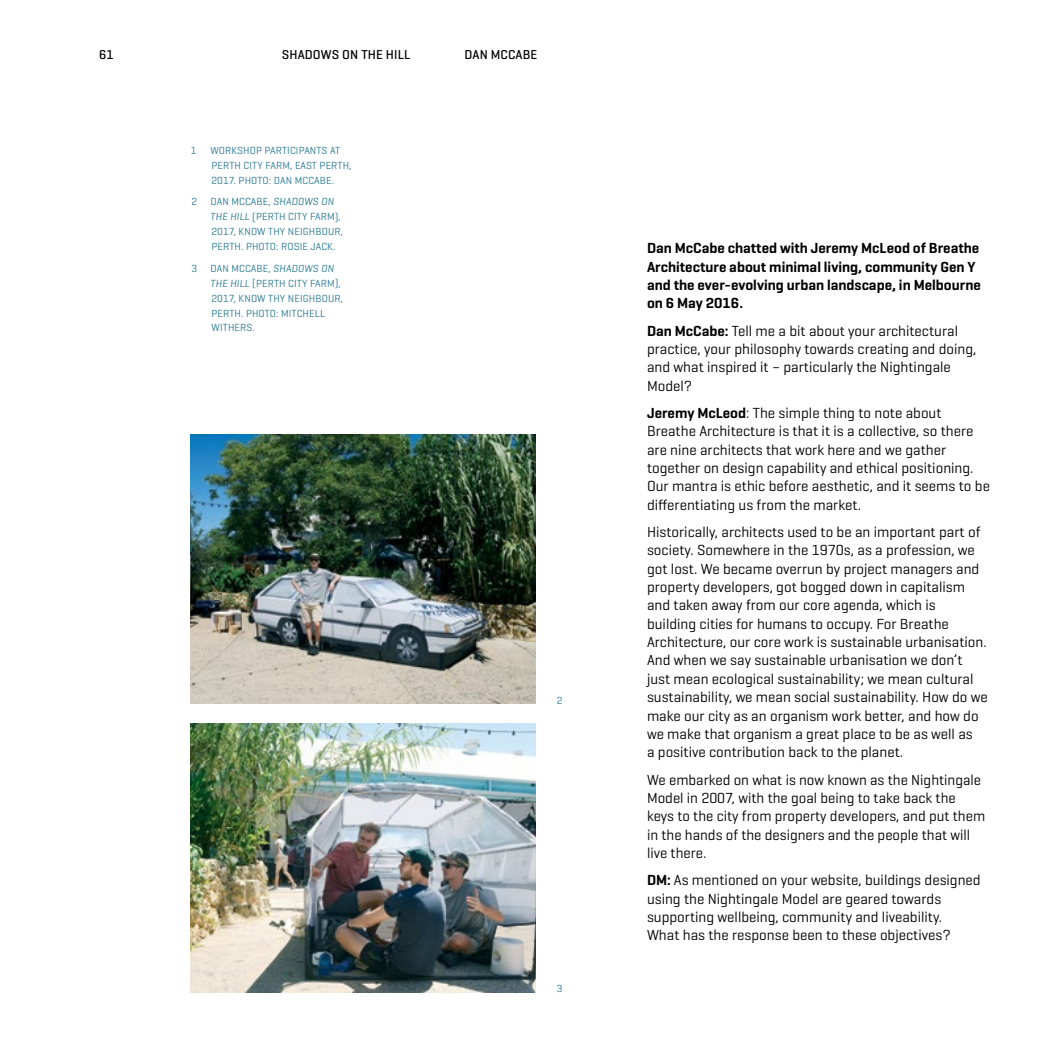
<style>
.page{position:relative;width:1042px;height:1042px;background:#fff}
.page>*{position:absolute;margin:0;border:0;box-sizing:border-box;transform-origin:0 0}
.t1{font:14.88px/18.4px "Geogrotesque";color:#000}
.t2{font:600 14.88px/18.4px "Geogrotesque";color:#000}
.t3{font:500 13.12px "Geogrotesque";letter-spacing:.01em;color:#000}
.t4{font:10.5px/14.9px "Geogrotesque";letter-spacing:.01em;color:#2b7b92}
.s1{font-style:italic}
.s2{font-weight:600}
</style>
<div class="page">
<img style="left:190px;top:435px;width:346px;height:268px">
<img style="left:190px;top:723px;width:346px;height:269px">
<p class="t3" style="left:99px;top:47px;width:16px">61</p>
<p class="t3" style="left:464px;top:47px;width:74px">DAN MCCABE</p>
<p class="t3" style="left:282px;top:47px;width:130px">SHADOWS ON THE HILL</p>
<p class="t4" style="left:191px;top:142px;width:7px">1</p>
<p class="t4" style="left:210px;top:142px;width:143px">WORKSHOP PARTICIPANTS AT<br>PERTH CITY FARM, EAST PERTH,<br>2017. PHOTO: DAN MCCABE.</p>
<p class="t4" style="left:210px;top:194px;width:134px;text-indent:-19px">2 DAN MCCABE, <span class="s1">SHADOWS ON<br>THE HILL</span> (PERTH CITY FARM),<br>2017, KNOW THY NEIGHBOUR,<br>PERTH. PHOTO: ROSIE JACK.</p>
<p class="t4" style="left:191px;top:261px;width:7px">3</p>
<p class="t4" style="left:210px;top:261px;width:134px">DAN MCCABE, <span class="s1">SHADOWS ON<br>THE HILL</span> (PERTH CITY FARM),<br>2017, KNOW THY NEIGHBOUR,<br>PERTH. PHOTO: MITCHELL<br>WITHERS.</p>
<p class="t4" style="left:557px;top:692px;width:7px">2</p>
<p class="t4" style="left:557px;top:981px;width:7px">3</p>
<p class="t2" style="left:647px;top:239px;width:335px">Dan McCabe chatted with Jeremy McLeod of Breathe Architecture about minimal living, community Gen Y and the ever-evolving urban landscape, in Melbourne on 6 May 2016.</p>
<p class="t1" style="left:647px;top:321px;width:331px"><span class="s2">Dan McCabe:</span> Tell me a bit about your architectural practice, your philosophy towards creating and doing, and what inspired it – particularly the Nightingale Model?</p>
<p class="t1" style="left:647px;top:403px;width:344px"><span class="s2">Jeremy McLeod</span>: The simple thing to note about Breathe Architecture is that it is a collective, so there are nine architects that work here and we gather together on design capability and ethical positioning.<br>Our mantra is ethic before aesthetic, and it seems to be differentiating us from the market.</p>
<p class="t1" style="left:647px;top:522px;width:342px">Historically, architects used to be an important part of society. Somewhere in the 1970s, as a profession, we got lost. We became overrun by project managers and property developers, got bogged down in capitalism and taken away from our core agenda, which is building cities for humans to occupy. For Breathe Architecture, our core work is sustainable urbanisation.<br>And when we say sustainable urbanisation we don’t just mean ecological sustainability; we mean cultural sustainability, we mean social sustainability. How do we make our city as an organism work better, and how do we make that organism a great place to be as well as<br>a positive contribution back to the planet.</p>
<p class="t1" style="left:647px;top:770px;width:340px">We embarked on what is now known as the Nightingale Model in 2007, with the goal being to take back the keys to the city from property developers, and put them in the hands of the designers and the people that will live there.</p>
<p class="t1" style="left:647px;top:870px;width:335px"><span class="s2">DM:</span> As mentioned on your website, buildings designed using the Nightingale Model are geared towards supporting wellbeing, community and liveability.<br>What has the response been to these objectives?</p>
</div>
